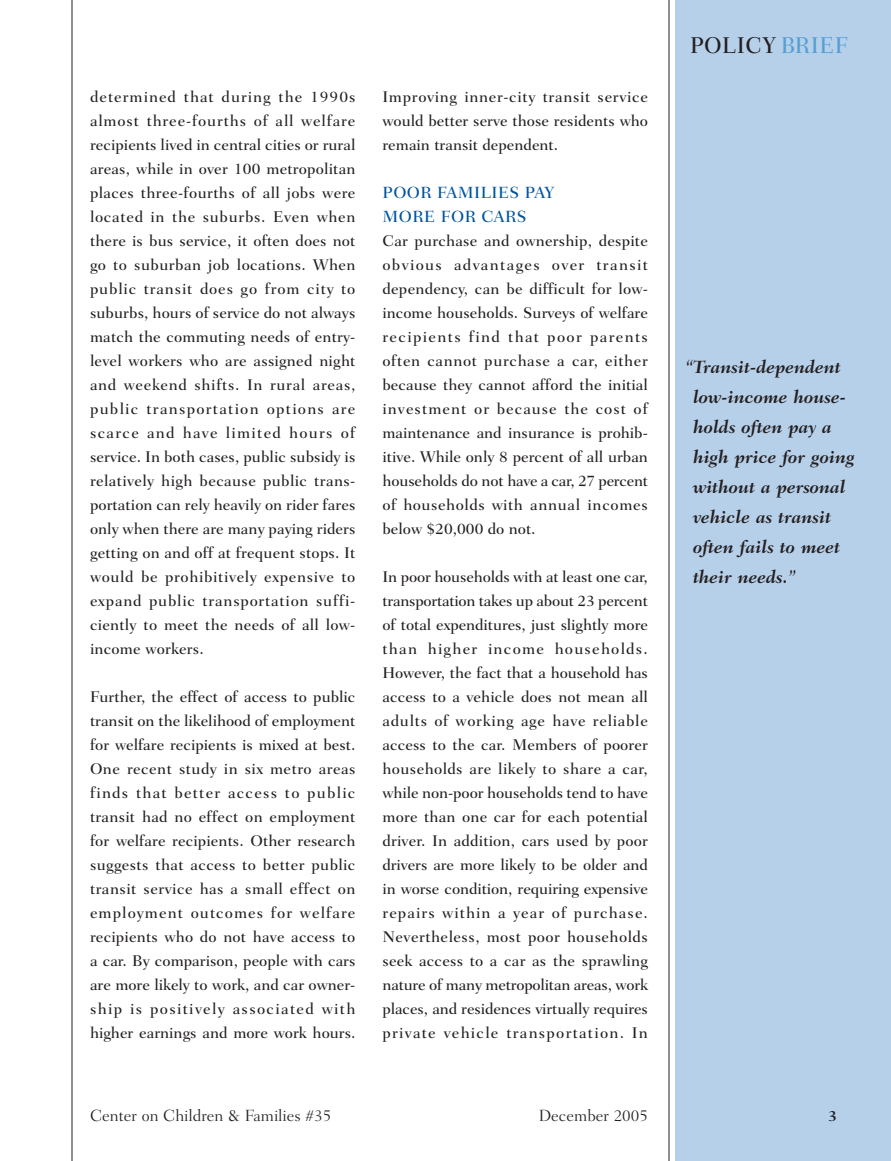
<style>
.page{position:relative;width:891px;height:1161px;background:#fff}
.page>*{position:absolute;margin:0;border:0;box-sizing:border-box;transform-origin:0 0}
.t1{font:500 23.25px "Fairfield LH";letter-spacing:.03em;color:#231f20;scale:.95 1}
.t2{font:italic 700 18px/30px "Fairfield LH";color:#231f20}
.t3{font:300 16.5px "Fairfield LH";color:#231f20}
.t4{font:500 16.5px/24px "Fairfield LH";letter-spacing:.03em;color:#00539b}
.t5{font:500 15.75px/24px "Fairfield LH";letter-spacing:.01em;color:#231f20;text-align:justify}
.t6{font:700 15px "Fairfield LH";color:#231f20}
.s1{color:#559fd3}
</style>
<div class="page">
<div style="left:675px;top:0;width:216px;height:1161px;background:#b7d0ea"></div>
<hr style="left:72px;top:0;width:1px;height:1161px;background:#231f20">
<hr style="left:669px;top:0;width:1px;height:1161px;background:#231f20">
<p class="t5" style="left:90px;top:86px;width:267px">determined that during the 1990s almost three-fourths of all welfare recipients lived in central cities or rural areas, while in over 100 metropolitan places three-fourths of all jobs were located in the suburbs. Even when there is bus service, it often does not go to suburban job locations. When public transit does go from city to suburbs, hours of service do not always match the commuting needs of entry&shy;level workers who are assigned night and weekend shifts. In rural areas, public transportation options are scarce and have limited hours of service. In both cases, public subsidy is relatively high because public trans&shy;portation can rely heavily on rider fares only when there are many paying riders getting on and off at frequent stops. It would be prohibitively expensive to expand public transportation suffi&shy;ciently to meet the needs of all low&shy;income workers.</p>
<p class="t5" style="left:90px;top:686px;width:267px">Further, the effect of access to public transit on the likelihood of employment for welfare recipients is mixed at best.<br>One recent study in six metro areas finds that better access to public transit had no effect on employment for welfare recipients. Other research suggests that access to better public transit service has a small effect on employment outcomes for welfare recipients who do not have access to a car. By comparison, people with cars are more likely to work, and car owner&shy;ship is positively associated with higher earnings and more work hours.</p>
<p class="t5" style="left:382px;top:86px;width:267px">Improving inner-city transit service would better serve those residents who remain transit dependent.</p>
<p class="t4" style="left:382px;top:182px;width:173px">POOR FAMILIES PAY<br>MORE FOR CARS</p>
<p class="t5" style="left:382px;top:230px;width:267px">Car purchase and ownership, despite obvious advantages over transit dependency, can be difficult for low&shy;income households. Surveys of welfare recipients find that poor parents often cannot purchase a car, either because they cannot afford the initial investment or because the cost of maintenance and insurance is prohib&shy;itive. While only 8 percent of all urban households do not have a car, 27 percent of households with annual incomes below $20,000 do not.</p>
<p class="t5" style="left:382px;top:566px;width:267px">In poor households with at least one car, transportation takes up about 23 percent of total expenditures, just slightly more than higher income households.<br>However, the fact that a household has access to a vehicle does not mean all adults of working age have reliable access to the car. Members of poorer households are likely to share a car, while non-poor households tend to have more than one car for each potential driver. In addition, cars used by poor drivers are more likely to be older and in worse condition, requiring expensive repairs within a year of purchase.<br>Nevertheless, most poor households seek access to a car as the sprawling nature of many metropolitan areas, work places, and residences virtually requires private vehicle transportation. In</p>
<p class="t3" style="left:90px;top:1108px;width:243px">Center on Children &amp; Families #35</p>
<p class="t3" style="left:539px;top:1108px;width:111px">December 2005</p>
<h1 class="t1" style="left:690px;top:36px;width:168px">POLICY <span class="s1">BRIEF</span></h1>
<p class="t2" style="left:693px;top:354px;width:163px;text-indent:-7px">“Transit-dependent low-income house&shy;holds often pay a high price for going without a personal vehicle as transit often fails to meet their needs.”</p>
<p class="t6" style="left:828px;top:1110px;width:10px">3</p>
</div>
